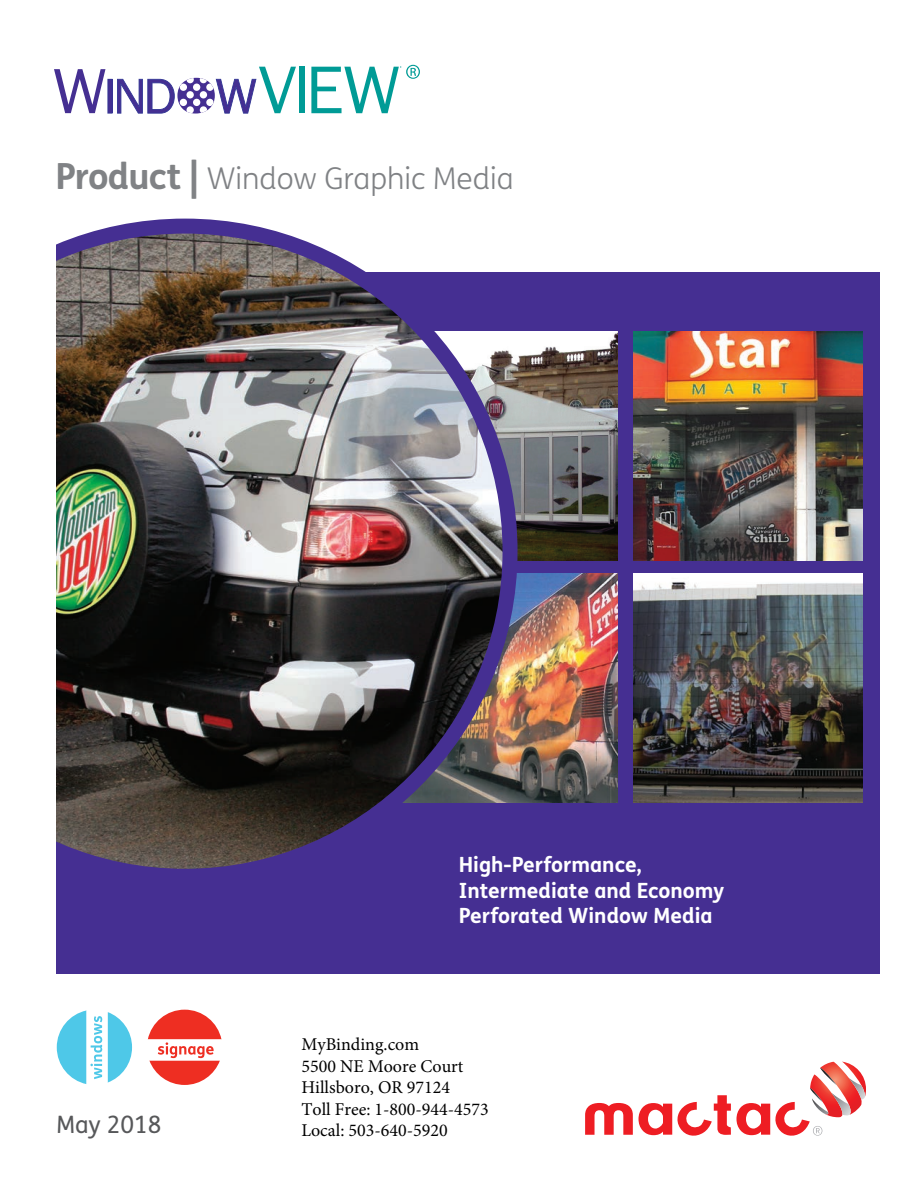
<style>
.page{position:relative;width:918px;height:1188px;background:#fff}
.page>*{position:absolute;margin:0;border:0;box-sizing:border-box;transform-origin:0 0}
.t1{font:300 30px "FS Me Pro";color:#808285}
.t2{font:24px "FS Me Pro";color:#57585a}
.t3{font:700 21px/25.2px "FS Me Pro";color:#fff}
.t4{font:18px/21.6px "Minion Pro";color:#000}
.s1{font-weight:700;font-size:36px}
</style>
<div class="page">
<div style="left:29px;top:272px;width:851px;height:702px;background:#452f92"></div>
<img style="left:518px;top:573px;width:100px;height:230px">
<img style="left:633px;top:573px;width:230px;height:230px">
<img style="left:633px;top:331px;width:230px;height:230px">
<img style="left:518px;top:331px;width:100px;height:230px">
<img style="left:56px;top:219px;width:462px;height:650px">
<svg style="left:585px;top:1103px;width:48px;height:32px"></svg>
<svg style="left:639px;top:1095px;width:92px;height:41px"></svg>
<svg style="left:737px;top:1062px;width:129px;height:74px"></svg>
<svg style="left:57px;top:1010px;width:75px;height:74px"></svg>
<svg style="left:147px;top:1010px;width:75px;height:75px"></svg>
<div style="left:0;top:240px;width:56px;height:766px;background:#fff"></div>
<svg style="left:406px;top:65px;width:14px;height:14px"></svg>
<div style="left:299px;top:67px;width:6px;height:46px;background:#009b96"></div>
<svg style="left:311px;top:67px;width:88px;height:46px"></svg>
<svg style="left:54px;top:67px;width:242px;height:47px"></svg>
<h1 class="t1" style="left:56px;top:158px;width:460px"><span class="s1">Product |</span> Window Graphic Media</h1>
<h2 class="t2" style="left:57px;top:1108px;width:106px">May 2018</h2>
<p class="t3" style="left:459px;top:851px;width:267px">High-Performance,<br>Intermediate and Economy<br>Perforated Window Media</p>
<p class="t4" style="left:301px;top:1034px;width:189px">MyBinding.com<br>5500 NE Moore Court<br>Hillsboro, OR 97124<br>Toll Free: 1-800-944-4573<br>Local: 503-640-5920</p>
</div>
